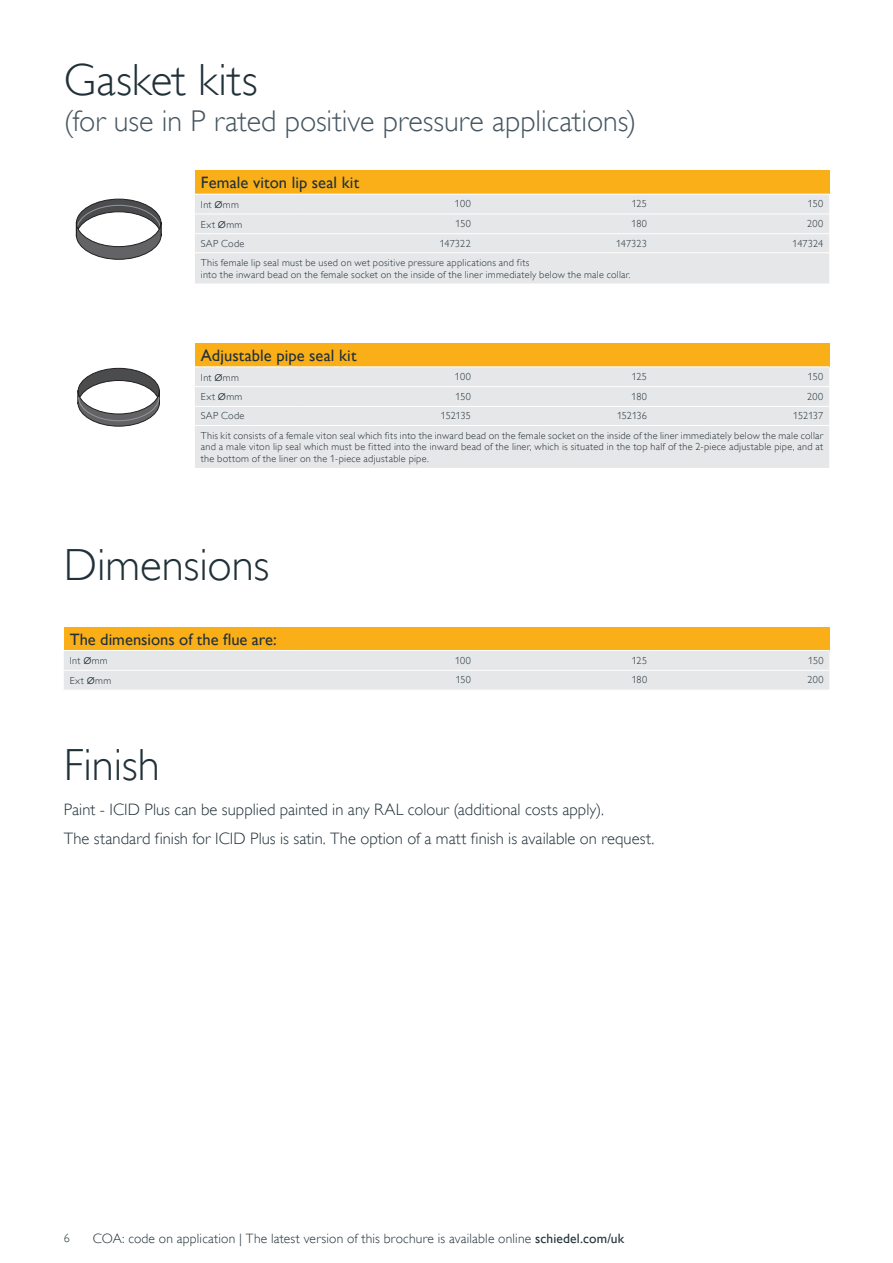
<style>
.page{position:relative;width:893px;height:1263px;background:#fff}
.page>*{position:absolute;margin:0;border:0;box-sizing:border-box;transform-origin:0 0}
.t1{font:300 45px "Gill Alt One";color:#213139}
.t2{font:300 30px "Gill Alt One";color:#45555f}
.t3{font:300 16.5px "Gill Alt One";color:#213139}
.t4{font:16.5px "Gill Alt One";letter-spacing:.005em;color:#213139}
.t5{font:300 13.5px "Gill Alt One";letter-spacing:.015em;color:#213139}
.t6{font:300 12px "Gill Alt One";color:#213139}
.t7{font:300 10.2px/11.7px "Gill Alt One";letter-spacing:.025em;color:#213139;text-align:justify}
.s1{font-family:"Futura PT";font-weight:400}
.s2{font-weight:400}
</style>
<div class="page">
<svg style="left:76px;top:199px;width:86px;height:61px"></svg>
<svg style="left:78px;top:368px;width:82px;height:59px"></svg>
<div style="left:195px;top:171px;width:634px;height:23px;background:#faaf18"></div>
<div style="left:195px;top:195px;width:634px;height:88px;background:#e6e7e9"></div>
<hr style="left:195px;top:214px;width:106px;height:1px;background:#fff">
<hr style="left:301px;top:214px;width:176px;height:1px;background:#fff">
<hr style="left:477px;top:214px;width:176px;height:1px;background:#fff">
<hr style="left:653px;top:214px;width:176px;height:1px;background:#fff">
<hr style="left:195px;top:233px;width:106px;height:1px;background:#fff">
<hr style="left:301px;top:233px;width:176px;height:1px;background:#fff">
<hr style="left:477px;top:233px;width:176px;height:1px;background:#fff">
<hr style="left:653px;top:233px;width:176px;height:1px;background:#fff">
<hr style="left:195px;top:252px;width:106px;height:1px;background:#fff">
<hr style="left:301px;top:252px;width:176px;height:1px;background:#fff">
<hr style="left:477px;top:252px;width:176px;height:1px;background:#fff">
<hr style="left:653px;top:252px;width:176px;height:1px;background:#fff">
<div style="left:195px;top:343px;width:634px;height:24px;background:#faaf18"></div>
<div style="left:195px;top:367px;width:634px;height:101px;background:#e6e7e9"></div>
<hr style="left:195px;top:366px;width:106px;height:1px;background:#fff">
<hr style="left:301px;top:366px;width:176px;height:1px;background:#fff">
<hr style="left:477px;top:366px;width:176px;height:1px;background:#fff">
<hr style="left:653px;top:366px;width:176px;height:1px;background:#fff">
<hr style="left:195px;top:386px;width:106px;height:1px;background:#fff">
<hr style="left:301px;top:386px;width:176px;height:1px;background:#fff">
<hr style="left:477px;top:386px;width:176px;height:1px;background:#fff">
<hr style="left:653px;top:386px;width:176px;height:1px;background:#fff">
<hr style="left:195px;top:406px;width:106px;height:1px;background:#fff">
<hr style="left:301px;top:406px;width:176px;height:1px;background:#fff">
<hr style="left:477px;top:406px;width:176px;height:1px;background:#fff">
<hr style="left:653px;top:406px;width:176px;height:1px;background:#fff">
<hr style="left:195px;top:425px;width:106px;height:1px;background:#fff">
<hr style="left:301px;top:425px;width:176px;height:1px;background:#fff">
<hr style="left:477px;top:425px;width:176px;height:1px;background:#fff">
<hr style="left:653px;top:425px;width:176px;height:1px;background:#fff">
<div style="left:64px;top:627px;width:765px;height:23px;background:#faaf18"></div>
<div style="left:64px;top:651px;width:765px;height:39px;background:#e6e7e9"></div>
<hr style="left:64px;top:670px;width:237px;height:1px;background:#fff">
<hr style="left:301px;top:670px;width:176px;height:1px;background:#fff">
<hr style="left:477px;top:670px;width:176px;height:1px;background:#fff">
<hr style="left:653px;top:670px;width:176px;height:1px;background:#fff">
<p class="t1" style="left:64px;top:54px;width:195px">Gasket kits</p>
<p class="t2" style="left:64px;top:103px;width:574px">(for use in P rated positive pressure applications)</p>
<p class="t4" style="left:201px;top:173px;width:160px">Female viton lip seal kit</p>
<p class="t7" style="left:201px;top:199px;width:40px">Int <span class="s1">Ø</span>mm</p>
<p class="t7" style="left:455px;top:198px;width:17px">100</p>
<p class="t7" style="left:632px;top:198px;width:17px">125</p>
<p class="t7" style="left:808px;top:198px;width:17px">150</p>
<p class="t7" style="left:201px;top:218px;width:43px">Ext <span class="s1">Ø</span>mm</p>
<p class="t7" style="left:456px;top:218px;width:17px">150</p>
<p class="t7" style="left:631px;top:218px;width:17px">180</p>
<p class="t7" style="left:807px;top:218px;width:18px">200</p>
<p class="t7" style="left:201px;top:237px;width:45px">SAP Code</p>
<p class="t7" style="left:440px;top:237px;width:33px">147322</p>
<p class="t7" style="left:616px;top:237px;width:32px">147323</p>
<p class="t7" style="left:793px;top:237px;width:32px">147324</p>
<p class="t7" style="left:201px;top:256px;width:330px">This female lip seal must be used on wet positive pressure applications and fits</p>
<p class="t7" style="left:201px;top:268px;width:431px">into the inward bead on the female socket on the inside of the liner immediately below the male collar.</p>
<p class="t4" style="left:201px;top:346px;width:157px">Adjustable pipe seal kit</p>
<p class="t7" style="left:201px;top:371px;width:40px">Int <span class="s1">Ø</span>mm</p>
<p class="t7" style="left:455px;top:371px;width:17px">100</p>
<p class="t7" style="left:632px;top:371px;width:17px">125</p>
<p class="t7" style="left:808px;top:371px;width:17px">150</p>
<p class="t7" style="left:201px;top:391px;width:43px">Ext <span class="s1">Ø</span>mm</p>
<p class="t7" style="left:456px;top:390px;width:17px">150</p>
<p class="t7" style="left:631px;top:390px;width:17px">180</p>
<p class="t7" style="left:807px;top:390px;width:18px">200</p>
<p class="t7" style="left:201px;top:410px;width:45px">SAP Code</p>
<p class="t7" style="left:441px;top:410px;width:31px">152135</p>
<p class="t7" style="left:617px;top:410px;width:31px">152136</p>
<p class="t7" style="left:793px;top:410px;width:31px">152137</p>
<p class="t7" style="left:201px;top:429px;width:624px">This kit consists of a female viton seal which fits into the inward bead on the female socket on the inside of the liner immediately below the male collar and a male viton lip seal which must be fitted into the inward bead of the liner, which is situated in the top half of the 2-piece adjustable pipe, and at the bottom of the liner on the 1-piece adjustable pipe.</p>
<p class="t1" style="left:64px;top:538px;width:207px">Dimensions</p>
<p class="t4" style="left:70px;top:629px;width:208px">The dimensions of the flue are:</p>
<p class="t7" style="left:70px;top:655px;width:40px">Int <span class="s1">Ø</span>mm</p>
<p class="t7" style="left:455px;top:654px;width:17px">100</p>
<p class="t7" style="left:632px;top:654px;width:17px">125</p>
<p class="t7" style="left:808px;top:654px;width:17px">150</p>
<p class="t7" style="left:70px;top:675px;width:43px">Ext <span class="s1">Ø</span>mm</p>
<p class="t7" style="left:456px;top:674px;width:17px">150</p>
<p class="t7" style="left:632px;top:674px;width:17px">180</p>
<p class="t7" style="left:807px;top:674px;width:18px">200</p>
<p class="t1" style="left:64px;top:738px;width:98px">Finish</p>
<p class="t3" style="left:64px;top:800px;width:542px">Paint - ICID Plus can be supplied painted in any RAL colour (additional costs apply).</p>
<p class="t3" style="left:64px;top:828px;width:592px">The standard finish for ICID Plus is satin. The option of a matt finish is available on request.</p>
<p class="t6" style="left:64px;top:1230px;width:7px">6</p>
<h3 class="t5" style="left:93px;top:1230px;width:533px">COA: code on application | The latest version of this brochure is available online <span class="s2">schiedel.com/uk</span></h3>
</div>
